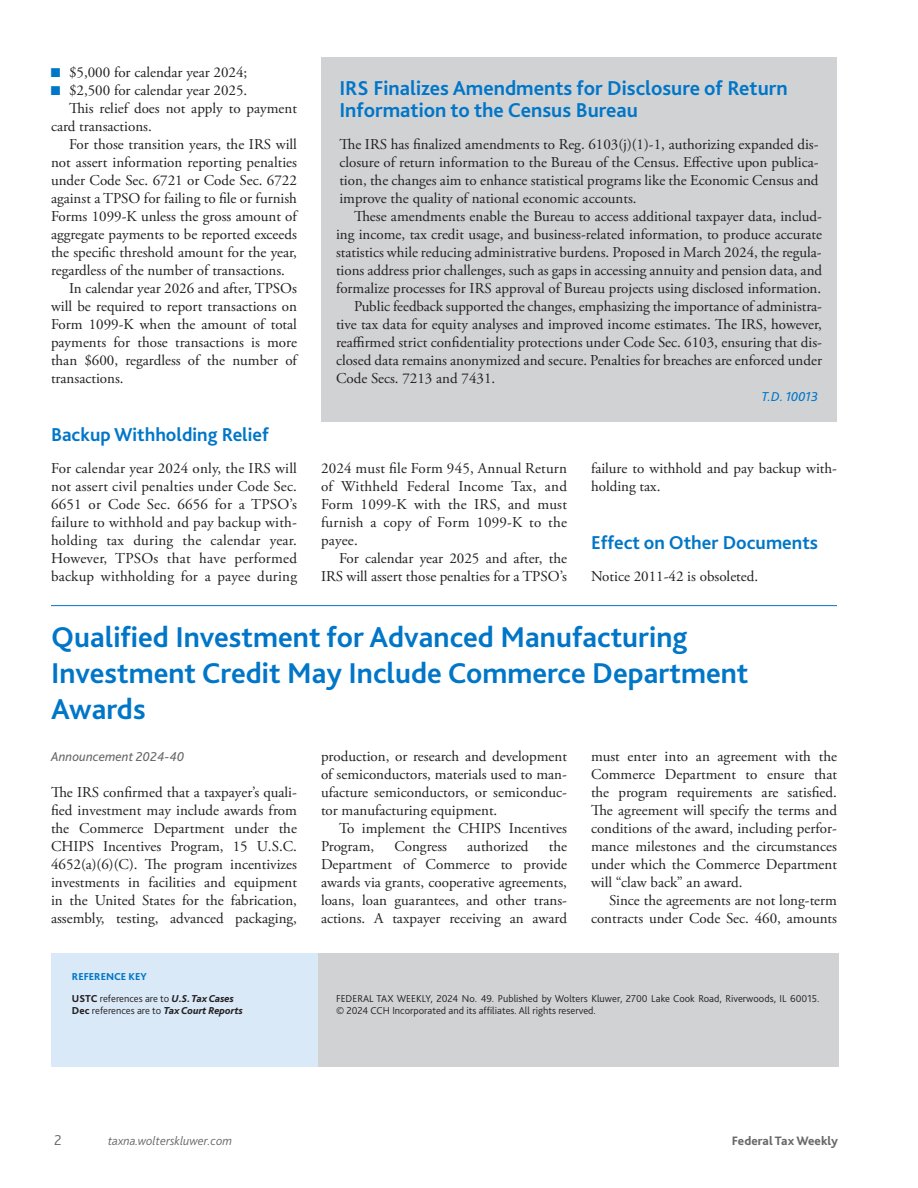
<style>
.page{position:relative;width:918px;height:1188px;background:#fff}
.page>*{position:absolute;margin:0;border:0;box-sizing:border-box;transform-origin:0 0}
.t1{font:700 30px/36px "Bliss 2";color:#0076c8}
.t2{font:700 21px/22.5px "Bliss 2";color:#0076c8}
.t3{font:700 19.5px "Bliss 2";color:#0076c8}
.t4{font:15px/18px "Adobe Garamond Pro";color:#231f20;text-align:justify}
.t5{font:300 15px "Bliss 2";color:#69696c}
.t6{font:italic 13.5px "Bliss 2";color:#69696c}
.t7{font:italic 13.5px "Bliss 2";color:#0076c8}
.t8{font:italic 300 12.75px "Bliss 2";color:#69696c}
.t9{font:800 12.75px "Bliss 2";color:#69696c}
.t10{font:300 10.5px/12.6px "Bliss 2";color:#231f20}
.s1{color:#0076c8}
.s2{font-weight:800;color:#0076c8}
.s3{font-weight:800}
.s4{font-weight:800;font-style:italic}
</style>
<div class="page">
<hr style="left:51px;top:605px;width:786px;height:1px;background:#0076c8">
<div style="left:321px;top:57px;width:516px;height:83px;background:#d1d2d4"></div>
<div style="left:321px;top:119px;width:516px;height:106px;background:#d1d2d4"></div>
<div style="left:321px;top:195px;width:516px;height:117px;background:#d1d2d4"></div>
<div style="left:321px;top:285px;width:516px;height:117px;background:#d1d2d4"></div>
<div style="left:321px;top:388px;width:516px;height:34px;background:#d1d2d4"></div>
<div style="left:51px;top:953px;width:267px;height:113px;background:#dae9f7"></div>
<div style="left:318px;top:953px;width:520px;height:113px;background:#d1d2d4"></div>
<p class="t4" style="left:51px;top:63px;width:198px"><span class="s1">■</span> $5,000 for calendar year 2024;</p>
<p class="t4" style="left:51px;top:81px;width:198px"><span class="s1">■</span> $2,500 for calendar year 2025.</p>
<p class="t4" style="left:69px;top:99px;width:229px">This relief does not apply to payment</p>
<p class="t4" style="left:51px;top:117px;width:102px">card transactions.</p>
<p class="t4" style="left:69px;top:135px;width:229px">For those transition years, the IRS will</p>
<p class="t4" style="left:51px;top:153px;width:247px">not assert information reporting penalties</p>
<p class="t4" style="left:51px;top:171px;width:247px">under Code Sec. 6721 or Code Sec. 6722</p>
<p class="t4" style="left:51px;top:189px;width:247px">against a TPSO for failing to file or furnish</p>
<p class="t4" style="left:51px;top:207px;width:247px">Forms 1099-K unless the gross amount of</p>
<p class="t4" style="left:51px;top:225px;width:248px">aggregate payments to be reported exceeds</p>
<p class="t4" style="left:51px;top:243px;width:248px">the specific threshold amount for the year,</p>
<p class="t4" style="left:51px;top:261px;width:235px">regardless of the number of transactions.</p>
<p class="t4" style="left:69px;top:279px;width:229px">In calendar year 2026 and after, TPSOs</p>
<p class="t4" style="left:51px;top:297px;width:248px">will be required to report transactions on</p>
<p class="t4" style="left:51px;top:315px;width:247px">Form 1099-K when the amount of total</p>
<p class="t4" style="left:51px;top:333px;width:248px">payments for those transactions is more</p>
<p class="t4" style="left:51px;top:351px;width:247px">than $600, regardless of the number of</p>
<p class="t4" style="left:51px;top:369px;width:74px">transactions.</p>
<h2 class="t2" style="left:339px;top:76px;width:450px">IRS Finalizes Amendments for Disclosure of Return<br>Information to the Census Bureau</h2>
<p class="t4" style="left:339px;top:135px;width:481px">The IRS has finalized amendments to Reg. 6103(j)(1)-1, authorizing expanded dis&shy;closure of return information to the Bureau of the Census. Effective upon publica&shy;tion, the changes aim to enhance statistical programs like the Economic Census and improve the quality of national economic accounts.</p>
<p class="t4" style="left:354px;top:207px;width:470px">These amendments enable the Bureau to access additional taxpayer data, includ-</p>
<p class="t4" style="left:336px;top:225px;width:488px">ing income, tax credit usage, and business-related information, to produce accurate</p>
<p class="t4" style="left:336px;top:243px;width:487px">statistics while reducing administrative burdens. Proposed in March 2024, the regula-</p>
<p class="t4" style="left:336px;top:261px;width:488px">tions address prior challenges, such as gaps in accessing annuity and pension data, and</p>
<p class="t4" style="left:336px;top:279px;width:487px">formalize processes for IRS approval of Bureau projects using disclosed information.</p>
<p class="t4" style="left:354px;top:297px;width:470px">Public feedback supported the changes, emphasizing the importance of administra-</p>
<p class="t4" style="left:336px;top:315px;width:487px">tive tax data for equity analyses and improved income estimates. The IRS, however,</p>
<p class="t4" style="left:336px;top:333px;width:488px">reaffirmed strict confidentiality protections under Code Sec. 6103, ensuring that dis-</p>
<p class="t4" style="left:336px;top:351px;width:488px">closed data remains anonymized and secure. Penalties for breaches are enforced under</p>
<p class="t4" style="left:336px;top:369px;width:161px">Code Secs. 7213 and 7431.</p>
<p class="t7" style="left:762px;top:388px;width:58px">T.D. 10013</p>
<h3 class="t3" style="left:51px;top:422px;width:219px">Backup Withholding Relief</h3>
<p class="t4" style="left:51px;top:459px;width:248px">For calendar year 2024 only, the IRS will not assert civil penalties under Code Sec.<br>6651 or Code Sec. 6656 for a TPSO’s failure to withhold and pay backup with&shy;holding tax during the calendar year.<br>However, TPSOs that have performed backup withholding for a payee during</p>
<p class="t4" style="left:321px;top:459px;width:248px">2024 must file Form 945, Annual Return of Withheld Federal Income Tax, and Form 1099-K with the IRS, and must furnish a copy of Form 1099-K to the payee.</p>
<p class="t4" style="left:321px;top:549px;width:248px;text-align:right">For calendar year 2025 and after, the<br>IRS will assert those penalties for a TPSO’s</p>
<p class="t4" style="left:591px;top:459px;width:248px">failure to withhold and pay backup with&shy;holding tax.</p>
<h3 class="t3" style="left:591px;top:530px;width:229px">Effect on Other Documents</h3>
<p class="t4" style="left:591px;top:567px;width:169px">Notice 2011-42 is obsoleted.</p>
<h1 class="t1" style="left:51px;top:618px;width:699px">Qualified Investment for Advanced Manufacturing<br>Investment Credit May Include Commerce Department<br>Awards</h1>
<p class="t6" style="left:51px;top:748px;width:135px">Announcement 2024-40</p>
<p class="t4" style="left:51px;top:783px;width:248px">The IRS confirmed that a taxpayer’s quali&shy;fied investment may include awards from the Commerce Department under the CHIPS Incentives Program, 15 U.S.C.<br>4652(a)(6)(C). The program incentivizes investments in facilities and equipment in the United States for the fabrication, assembly, testing, advanced packaging,</p>
<p class="t4" style="left:321px;top:747px;width:248px">production, or research and development of semiconductors, materials used to man&shy;ufacture semiconductors, or semiconduc&shy;tor manufacturing equipment.</p>
<p class="t4" style="left:321px;top:819px;width:247px;text-indent:18px">To implement the CHIPS Incentives<br>Program,</p>
<p class="t4" style="left:591px;top:747px;width:248px">must enter into an agreement with the Commerce Department to ensure that the program requirements are satisfied.<br>The agreement will specify the terms and conditions of the award, including perfor&shy;mance milestones and the circumstances under which the Commerce Department will “claw back” an award.</p>
<p class="t4" style="left:591px;top:891px;width:248px;text-align:right">Since the agreements are not long-term contracts under Code Sec. 460, amounts</p>
<p class="t4" style="left:321px;top:837px;width:248px;text-indent:228px">the Department of Commerce to provide awards via grants, cooperative agreements, loans, loan guarantees, and other trans&shy;actions. A taxpayer receiving an award</p>
<p class="t4" style="left:394px;top:837px;width:54px">Congress</p>
<p class="t4" style="left:467px;top:837px;width:63px">authorized</p>
<p class="t10" style="left:72px;top:966px;width:163px;line-height:21.6px"><span class="s2">REFERENCE KEY<br></span><span class="s3">USTC</span> references are to <span class="s4">U.S. Tax Cases</span></p>
<p class="t10" style="left:72px;top:1004px;width:172px"><span class="s3">Dec</span> references are to <span class="s4">Tax Court Reports</span></p>
<p class="t5" style="left:54px;top:1131px;width:9px">2</p>
<p class="t8" style="left:108px;top:1133px;width:126px">taxna.wolterskluwer.com</p>
<p class="t10" style="left:336px;top:992px;width:485px">FEDERAL TAX WEEKLY, 2024 No. 49. Published by Wolters Kluwer, 2700 Lake Cook Road, Riverwoods, IL 60015. © 2024 CCH Incorporated and its affiliates. All rights reserved.</p>
<p class="t9" style="left:732px;top:1133px;width:108px">Federal Tax Weekly</p>
</div>
